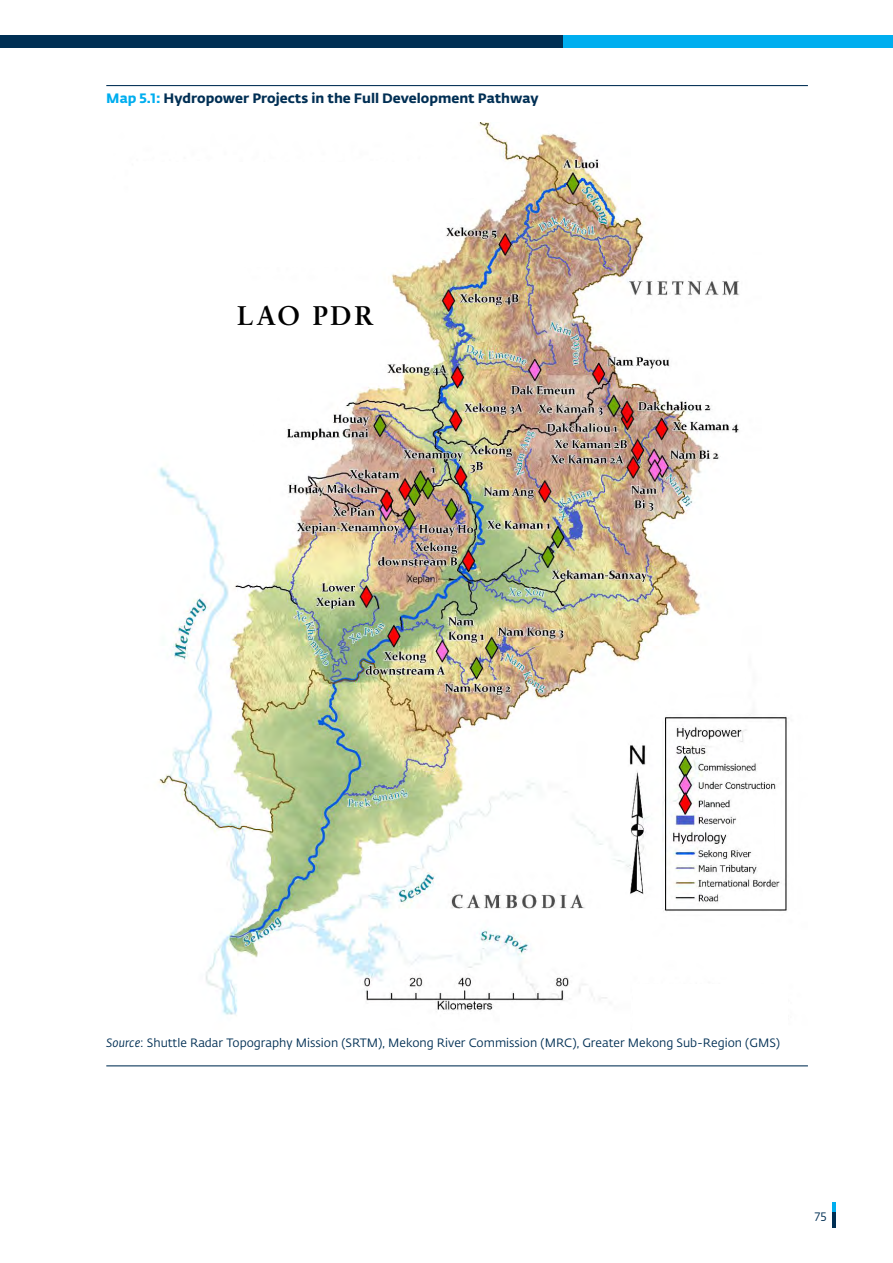
<style>
.page{position:relative;width:893px;height:1263px;background:#fff}
.page>*{position:absolute;margin:0;border:0;box-sizing:border-box;transform-origin:0 0}
.t1{font:700 27px "Sabon LT Std";letter-spacing:.1em;color:#000}
.t2{font:700 13.5px "Fedra Sans Std";color:#002f54}
.t3{font:12px "Fedra Sans Std";color:#002f54}
.s1{color:#00aeef}
.s2{font-style:italic}
</style>
<div class="page">
<div style="left:562px;top:35px;width:331px;height:13px;background:#00aeef"></div>
<div style="left:0;top:35px;width:562px;height:13px;background:#002f54"></div>
<hr style="left:833px;top:1202px;width:3px;height:25px;background:#002f54">
<svg style="left:833px;top:1202px;width:3px;height:10px"></svg>
<hr style="left:106px;top:85px;width:702px;height:1px;background:#002f54">
<hr style="left:106px;top:1065px;width:702px;height:1px;background:#002f54">
<img style="left:158px;top:123px;width:631px;height:892px">
<svg style="left:158px;top:162px;width:326px;height:105px"></svg>
<div style="left:633px;top:984px;width:155px;height:49px;background:#fff"></div>
<p class="t2" style="left:106px;top:90px;width:434px"><span class="s1">Map 5.1:</span> Hydropower Projects in the Full Development Pathway</p>
<h1 class="t1" style="left:237px;top:299px;width:138px">LAO PDR</h1>
<p class="t3" style="left:106px;top:1035px;width:675px"><span class="s2">Source</span>: Shuttle Radar Topography Mission (SRTM), Mekong River Commission (MRC), Greater Mekong Sub-Region (GMS)</p>
<p class="t3" style="left:815px;top:1208px;width:14px">75</p>
</div>
